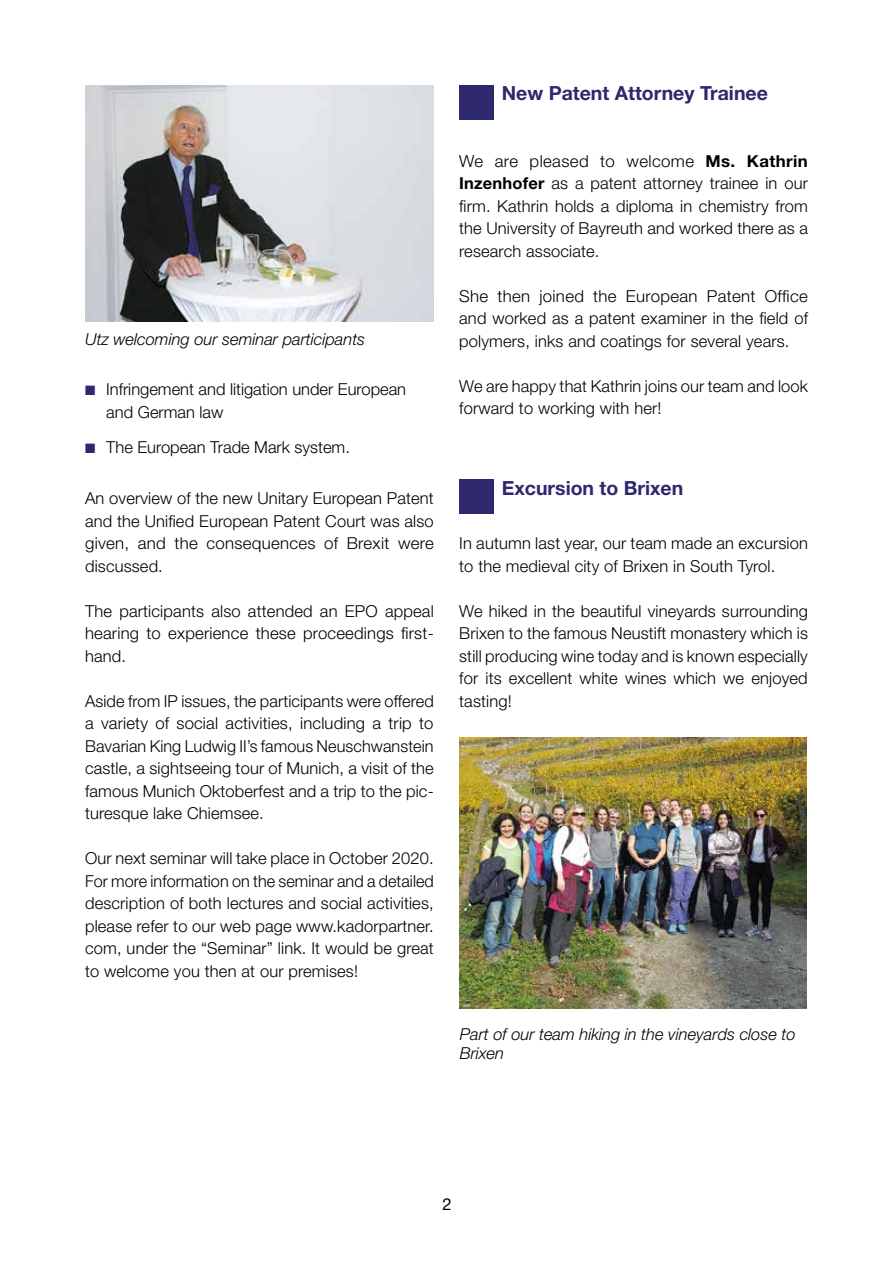
<style>
.page{position:relative;width:893px;height:1263px;background:#fff}
.page>*{position:absolute;margin:0;border:0;box-sizing:border-box;transform-origin:0 0}
.t1{font:700 19.5px "Helvetica Neue";color:#2e286d}
.t2{font:300 16.5px/22.5px "Helvetica Neue";letter-spacing:.01em;color:#000;text-align:justify}
.t3{font:italic 300 16.5px/19.8px "Helvetica Neue";color:#000}
.t4{font:16.5px "Helvetica Neue";color:#000}
.s1{color:#2e286d}
.s2{font-weight:700}
</style>
<div class="page">
<div style="left:459px;top:85px;width:34px;height:34px;background:#2e286d"></div>
<img style="left:85px;top:85px;width:349px;height:236px">
<div style="left:459px;top:479px;width:34px;height:34px;background:#2e286d"></div>
<img style="left:459px;top:737px;width:348px;height:271px">
<p class="t3" style="left:85px;top:329px;width:281px">Utz welcoming our seminar participants</p>
<p class="t2" style="left:106px;top:378px;width:301px;text-indent:-21px"><span class="s1">■</span> Infringement and litigation under European and German law</p>
<p class="t2" style="left:85px;top:435px;width:266px"><span class="s1">■</span> The European Trade Mark system.</p>
<p class="t2" style="left:85px;top:487px;width:350px">An overview of the new Unitary European Patent and the Unified European Patent Court was also given, and the consequences of Brexit were discussed.</p>
<p class="t2" style="left:85px;top:599px;width:350px">The participants also attended an EPO appeal hearing to experience these proceedings first&shy;hand.</p>
<p class="t2" style="left:85px;top:689px;width:350px">Aside from IP issues, the participants were offered a variety of social activities, including a trip to Bavarian King Ludwig II’s famous Neuschwanstein castle, a sightseeing tour of Munich, a visit of the famous Munich Oktoberfest and a trip to the pic&shy;turesque lake Chiemsee.</p>
<p class="t2" style="left:85px;top:847px;width:350px">Our next seminar will take place in October 2020.<br>For more information on the seminar and a detailed description of both lectures and social activities, please refer to our web page www.kadorpartner. com, under the “Seminar” link. It would be great to welcome you then at our premises!</p>
<p class="t1" style="left:502px;top:81px;width:268px">New Patent Attorney Trainee</p>
<p class="t2" style="left:459px;top:149px;width:350px">We are pleased to welcome <span class="s2">Ms. Kathrin Inzenhofer</span> as a patent attorney trainee in our firm. Kathrin holds a diploma in chemistry from the University of Bayreuth and worked there as a research associate.</p>
<p class="t2" style="left:459px;top:284px;width:350px">She then joined the European Patent Office and worked as a patent examiner in the field of polymers, inks and coatings for several years.</p>
<p class="t2" style="left:459px;top:374px;width:350px">We are happy that Kathrin joins our team and look forward to working with her!</p>
<p class="t1" style="left:502px;top:476px;width:183px">Excursion to Brixen</p>
<p class="t2" style="left:459px;top:532px;width:350px">In autumn last year, our team made an excursion to the medieval city of Brixen in South Tyrol.</p>
<p class="t2" style="left:459px;top:599px;width:350px">We hiked in the beautiful vineyards surrounding Brixen to the famous Neustift monastery which is still producing wine today and is known especially for its excellent white wines which we enjoyed tasting!</p>
<p class="t3" style="left:460px;top:1023px;width:337px">Part of our team hiking in the vineyards close to<br>Brixen</p>
<p class="t4" style="left:442px;top:1194px;width:11px">2</p>
</div>
